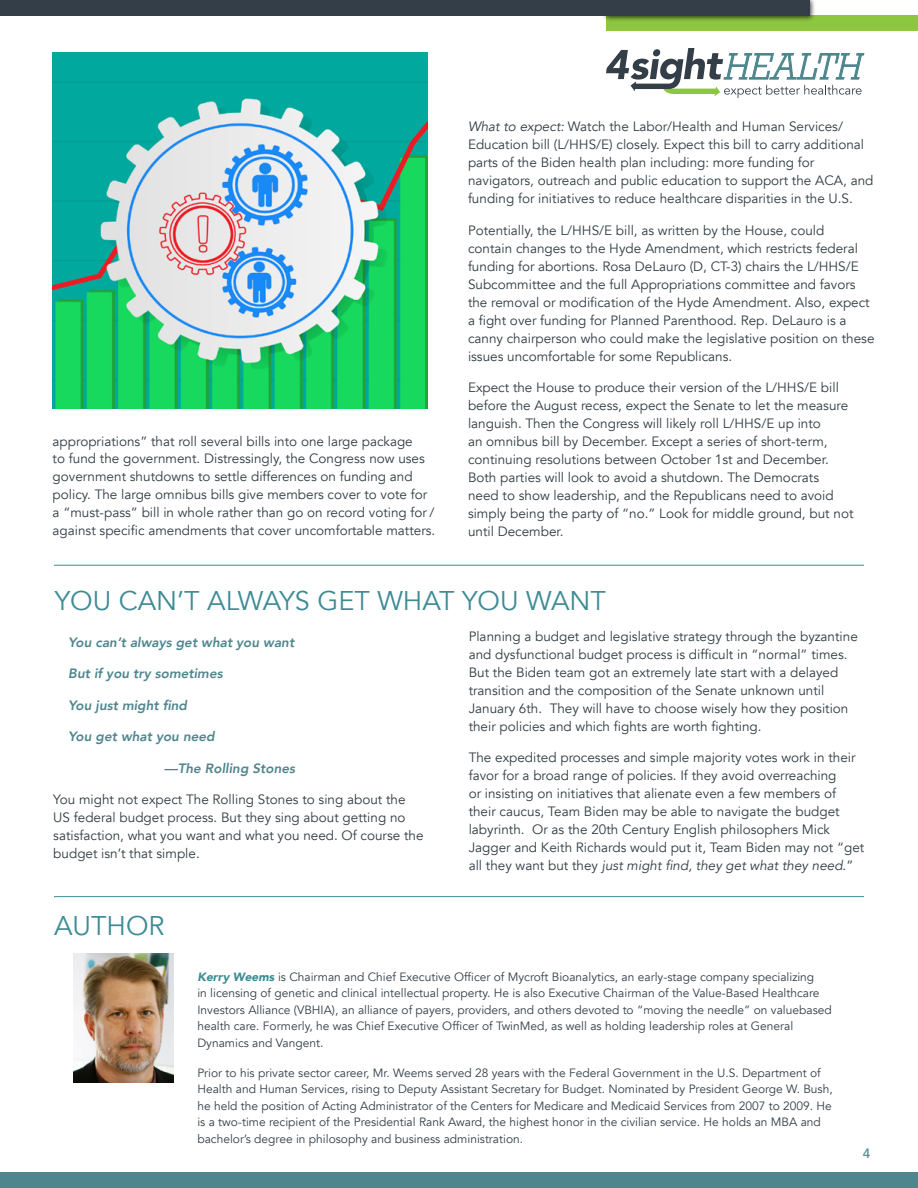
<style>
.page{position:relative;width:918px;height:1188px;background:#fff}
.page>*{position:absolute;margin:0;border:0;box-sizing:border-box;transform-origin:0 0}
.t1{font:27px "Avenir";color:#3e8b94}
.t2{font:13.5px/18px "Avenir";color:#303c42}
.t3{font:italic 800 13.5px "Avenir";color:#4e868e}
.t4{font:500 13.5px "Avenir";color:#3e8b94}
.t5{font:12px/16.5px "Avenir";color:#333e48}
.s1{font-style:italic}
.s2{font-weight:900;font-style:italic;color:#3e8b94}
</style>
<div class="page">
<svg style="left:606px;top:48px;width:258px;height:50px"></svg>
<div style="left:606px;top:16px;width:312px;height:15px;background:#8dc63f"></div>
<div style="left:602px;top:0;width:214px;height:22px;background:#000;opacity:.75"></div>
<div style="left:0;top:0;width:810px;height:16px;background:#333e48"></div>
<div style="left:0;top:1172px;width:918px;height:16px;background:#4e868e"></div>
<img style="left:74px;top:954px;width:99px;height:128px">
<hr style="left:54px;top:896px;width:810px;height:1px;background:#3e8b94">
<img style="left:53px;top:52px;width:375px;height:356px">
<hr style="left:54px;top:565px;width:810px;height:1px;background:#3e8b94">
<p class="t2" style="left:53px;top:432px;width:384px">appropriations” that roll several bills into one large package<br>to fund the government. Distressingly, the Congress now uses government shutdowns to settle differences on funding and policy. The large omnibus bills give members cover to vote for a “must-pass” bill in whole rather than go on record voting for / against specific amendments that cover uncomfortable matters.</p>
<p class="t2" style="left:468px;top:118px;width:407px"><span class="s1">What to expect:</span> Watch the Labor/Health and Human Services/ Education bill (L/HHS/E) closely. Expect this bill to carry additional parts of the Biden health plan including: more funding for navigators, outreach and public education to support the ACA, and funding for initiatives to reduce healthcare disparities in the U.S.</p>
<p class="t2" style="left:468px;top:221px;width:408px">Potentially, the L/HHS/E bill, as written by the House, could<br>contain changes to the Hyde Amendment, which restricts federal funding for abortions. Rosa DeLauro (D, CT-3) chairs the L/HHS/E Subcommittee and the full Appropriations committee and favors the removal or modification of the Hyde Amendment. Also, expect a fight over funding for Planned Parenthood. Rep. DeLauro is a canny chairperson who could make the legislative position on these issues uncomfortable for some Republicans.</p>
<p class="t2" style="left:468px;top:379px;width:387px">Expect the House to produce their version of the L/HHS/E bill before the August recess, expect the Senate to let the measure languish. Then the Congress will likely roll L/HHS/E up into<br>an omnibus bill by December. Except a series of short-term, continuing resolutions between October 1st and December.<br>Both parties will look to avoid a shutdown. The Democrats<br>need to show leadership, and the Republicans need to avoid simply being the party of “no.” Look for middle ground, but not until December.</p>
<h1 class="t1" style="left:55px;top:585px;width:553px">YOU CAN’T ALWAYS GET WHAT YOU WANT</h1>
<p class="t3" style="left:68px;top:634px;width:227px">You can’t always get what you want</p>
<p class="t3" style="left:68px;top:666px;width:156px">But if you try sometimes</p>
<p class="t3" style="left:68px;top:697px;width:120px">You just might find</p>
<p class="t3" style="left:68px;top:729px;width:148px">You get what you need</p>
<p class="t3" style="left:164px;top:760px;width:133px">—The Rolling Stones</p>
<p class="t2" style="left:53px;top:791px;width:372px">You might not expect The Rolling Stones to sing about the US federal budget process. But they sing about getting no satisfaction, what you want and what you need. Of course the budget isn’t that simple.</p>
<p class="t2" style="left:469px;top:627px;width:391px">Planning a budget and legislative strategy through the byzantine and dysfunctional budget process is difficult in “normal” times.<br>But the Biden team got an extremely late start with a delayed transition and the composition of the Senate unknown until January 6th. They will have to choose wisely how they position their policies and which fights are worth fighting.</p>
<p class="t2" style="left:469px;top:749px;width:397px">The expedited processes and simple majority votes work in their favor for a broad range of policies. If they avoid overreaching<br>or insisting on initiatives that alienate even a few members of their caucus, Team Biden may be able to navigate the budget labyrinth. Or as the 20th Century English philosophers Mick Jagger and Keith Richards would put it, Team Biden may not “get all they want but they <span class="s1">just might find, they get what they need</span>.”</p>
<h1 class="t1" style="left:54px;top:910px;width:112px">AUTHOR</h1>
<p class="t5" style="left:197px;top:969px;width:636px"><span class="s2">Kerry Weems</span> is Chairman and Chief Executive Officer of Mycroft Bioanalytics, an early-stage company specializing<br>in licensing of genetic and clinical intellectual property. He is also Executive Chairman of the Value-Based Healthcare Investors Alliance (VBHIA), an alliance of payers, providers, and others devoted to “moving the needle” on valuebased health care. Formerly, he was Chief Executive Officer of TwinMed, as well as holding leadership roles at General Dynamics and Vangent.</p>
<p class="t5" style="left:197px;top:1065px;width:637px">Prior to his private sector career, Mr. Weems served 28 years with the Federal Government in the U.S. Department of Health and Human Services, rising to Deputy Assistant Secretary for Budget. Nominated by President George W. Bush, he held the position of Acting Administrator of the Centers for Medicare and Medicaid Services from 2007 to 2009. He is a two-time recipient of the Presidential Rank Award, the highest honor in the civilian service. He holds an MBA and bachelor’s degree in philosophy and business administration.</p>
<p class="t4" style="left:863px;top:1142px;width:9px">4</p>
</div>
